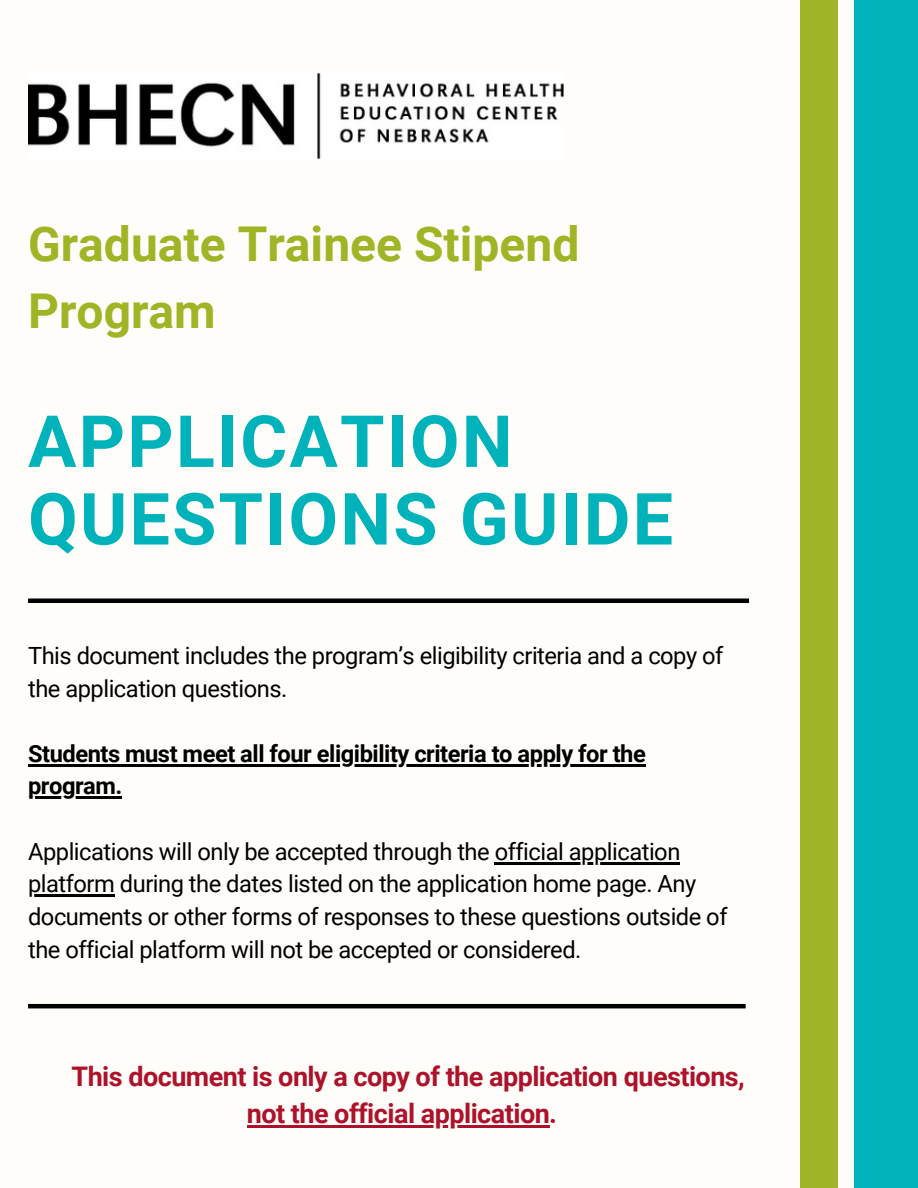
<style>
.page{position:relative;width:918px;height:1188px;background:#fffdf9}
.page>*{position:absolute;margin:0;border:0;box-sizing:border-box;transform-origin:0 0}
.t1{font:700 72px/77.7px "Roboto";letter-spacing:.03em;color:#00b2b9}
.t2{font:700 48px/66.3px "Roboto";color:#a1b426}
.t3{font:700 27px/37.2px "Roboto";letter-spacing:-.02em;color:#ad122a;text-align:center}
.t4{font:23.7px/32.7px "Roboto";letter-spacing:-.02em;color:#000}
.t5{font:700 23.7px "Roboto";letter-spacing:-.02em;color:#000}
</style>
<div class="page">
<div style="left:854px;top:0;width:64px;height:1188px;background:#00b2b9"></div>
<div style="left:800px;top:0;width:37px;height:1188px;background:#a1b426"></div>
<div style="left:28px;top:598px;width:721px;height:5px;background:#000"></div>
<img style="left:28px;top:73px;width:536px;height:86px">
<hr style="left:28px;top:764px;width:617px;height:2px;background:#000">
<hr style="left:28px;top:797px;width:94px;height:2px;background:#000">
<hr style="left:495px;top:862px;width:185px;height:2px;background:#000">
<hr style="left:28px;top:895px;width:86px;height:2px;background:#000">
<hr style="left:247px;top:1125px;width:302px;height:2px;background:#ad122a">
<hr style="left:28px;top:1004px;width:718px;height:4px;background:#000">
<h1 class="t2" style="left:28px;top:212px;width:553px">Graduate Trainee Stipend<br>Program</h1>
<h2 class="t1" style="left:28px;top:403px;width:647px">APPLICATION<br>QUESTIONS GUIDE</h2>
<p class="t4" style="left:28px;top:640px;width:697px">This document includes the program’s eligibility criteria and a copy of the application questions.</p>
<h4 class="t5" style="left:28px;top:740px;width:619px">Students must meet all four eligibility criteria to apply for the</h4>
<p class="t5" style="left:28px;top:773px;width:96px">program.</p>
<p class="t4" style="left:28px;top:835px;width:701px">Applications will only be accepted through the official application platform during the dates listed on the application home page. Any documents or other forms of responses to these questions outside of the official platform will not be accepted or considered.</p>
<p class="t3" style="left:72px;top:1058px;width:675px">This document is only a copy of the application questions, not the official application.</p>
</div>
